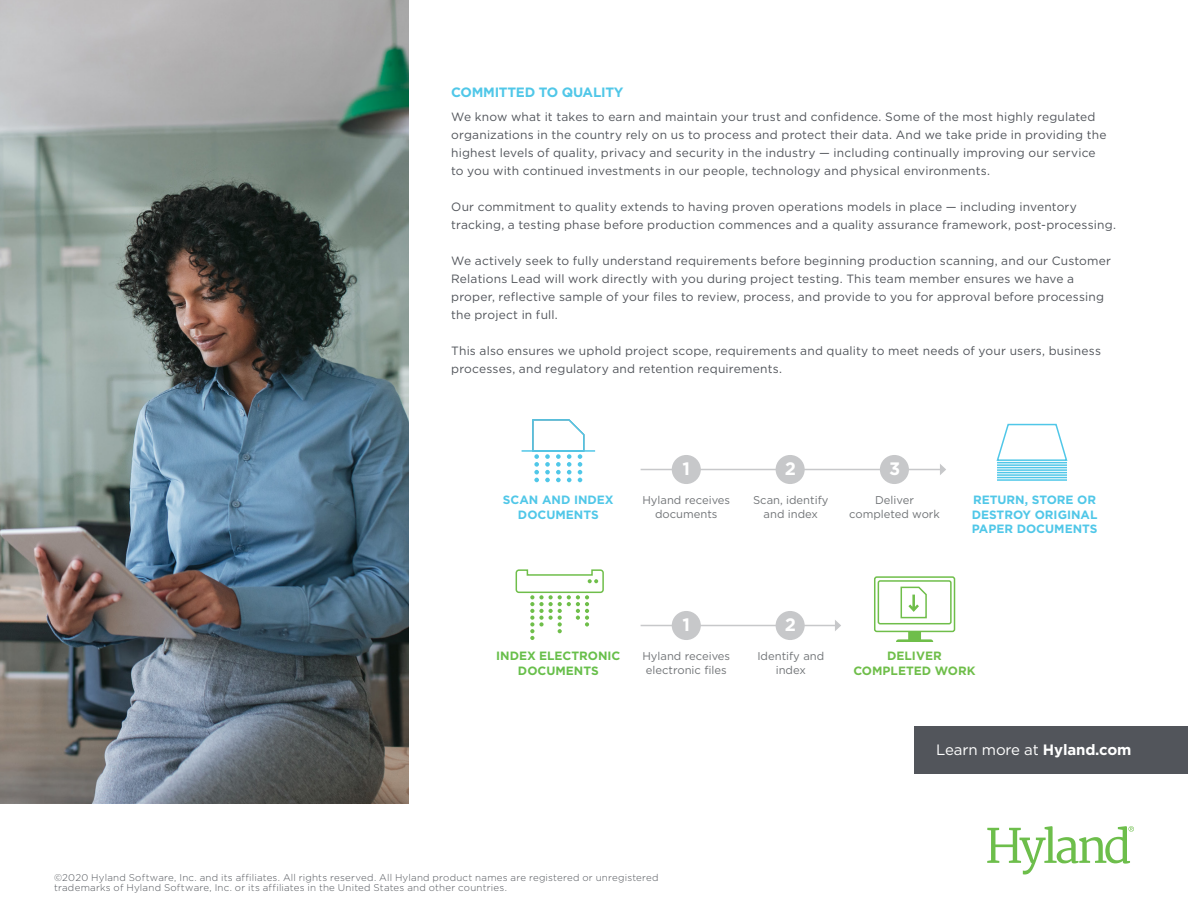
<style>
.page{position:relative;width:1188px;height:918px;background:#fff}
.page>*{position:absolute;margin:0;border:0;box-sizing:border-box;transform-origin:0 0}
.t1{font:700 18px "Gotham HTF";color:#fff}
.t2{font:15px "Gotham HTF";letter-spacing:-.01em;color:#fff}
.t3{font:700 13.5px "Gotham HTF";letter-spacing:-.02em;color:#50c7e8}
.t4{font:12px/18px "Gotham HTF";letter-spacing:.015em;color:#52555b}
.t5{font:700 12px/14.4px "Gotham HTF";color:#50c7e8;text-align:center}
.t6{font:700 12px/14.4px "Gotham HTF";color:#68bf4b;text-align:center}
.t7{font:700 12px/14.4px "Gotham HTF";color:#6fbe4a;text-align:center}
.t8{font:11.25px/13.5px "Gotham";color:#717477;text-align:center}
.t9{font:300 9.75px/10.5px "Gotham HTF";letter-spacing:.025em;color:#52555b}
.s1{font-weight:700}
</style>
<div class="page">
<div style="left:914px;top:726px;width:274px;height:48px;background:#52555b"></div>
<svg style="left:987px;top:826px;width:147px;height:48px"></svg>
<hr style="left:641px;top:469px;width:300px;height:1px;background:#c7c8ca">
<svg style="left:940px;top:464px;width:6px;height:11px"></svg>
<div style="left:672px;top:455px;width:29px;height:29px;background:#c7c8ca;border-radius:50%"></div>
<div style="left:776px;top:455px;width:29px;height:29px;background:#c7c8ca;border-radius:50%"></div>
<div style="left:880px;top:455px;width:29px;height:29px;background:#c7c8ca;border-radius:50%"></div>
<hr style="left:522px;top:450px;width:73px;height:2px;background:#50c7e8">
<svg style="left:531px;top:419px;width:54px;height:63px"></svg>
<svg style="left:996px;top:423px;width:72px;height:58px"></svg>
<hr style="left:641px;top:625px;width:195px;height:1px;background:#c7c8ca">
<svg style="left:835px;top:620px;width:6px;height:11px"></svg>
<div style="left:672px;top:611px;width:29px;height:29px;background:#c7c8ca;border-radius:50%"></div>
<div style="left:776px;top:611px;width:29px;height:29px;background:#c7c8ca;border-radius:50%"></div>
<svg style="left:896px;top:632px;width:37px;height:10px"></svg>
<svg style="left:875px;top:577px;width:80px;height:54px"></svg>
<div style="left:874px;top:576px;width:81px;height:56px;border:2px solid #6fbe4a;border-radius:2px"></div>
<div style="left:878px;top:581px;width:73px;height:43px;background:#fff;border-radius:2px"></div>
<div style="left:878px;top:580px;width:74px;height:44px;border:2px solid #6fbe4a;border-radius:2px"></div>
<svg style="left:900px;top:586px;width:27px;height:33px"></svg>
<svg style="left:515px;top:569px;width:89px;height:71px"></svg>
<img style="left:0;top:0;width:409px;height:804px">
<p class="t3" style="left:451px;top:85px;width:174px">COMMITTED TO QUALITY</p>
<p class="t4" style="left:451px;top:108px;width:657px">We know what it takes to earn and maintain your trust and confidence. Some of the most highly regulated organizations in the country rely on us to process and protect their data. And we take pride in providing the highest levels of quality, privacy and security in the industry — including continually improving our service to you with continued investments in our people, technology and physical environments.</p>
<p class="t4" style="left:451px;top:198px;width:666px">Our commitment to quality extends to having proven operations models in place — including inventory tracking, a testing phase before production commences and a quality assurance framework, post-processing.</p>
<p class="t4" style="left:451px;top:252px;width:661px">We actively seek to fully understand requirements before beginning production scanning, and our Customer Relations Lead will work directly with you during project testing. This team member ensures we have a proper, reflective sample of your files to review, process, and provide to you for approval before processing the project in full.</p>
<p class="t4" style="left:451px;top:342px;width:651px">This also ensures we uphold project scope, requirements and quality to meet needs of your users, business processes, and regulatory and retention requirements.</p>
<h1 class="t1" style="left:682px;top:459px;width:9px">1</h1>
<h1 class="t1" style="left:785px;top:459px;width:13px">2</h1>
<h1 class="t1" style="left:889px;top:459px;width:13px">3</h1>
<p class="t8" style="left:849px;top:493px;width:92px">Deliver completed work</p>
<p class="t5" style="left:972px;top:492px;width:127px;text-align:justify">RETURN, STORE OR DESTROY ORIGINAL PAPER DOCUMENTS</p>
<p class="t5" style="left:503px;top:492px;width:112px">SCAN AND INDEX<br>DOCUMENTS</p>
<p class="t8" style="left:642px;top:493px;width:89px">Hyland receives documents</p>
<p class="t8" style="left:753px;top:493px;width:77px">Scan, identify and index</p>
<h1 class="t1" style="left:682px;top:615px;width:9px">1</h1>
<h1 class="t1" style="left:785px;top:615px;width:13px">2</h1>
<p class="t6" style="left:496px;top:648px;width:126px">INDEX ELECTRONIC<br>DOCUMENTS</p>
<p class="t8" style="left:642px;top:649px;width:89px">Hyland receives electronic files</p>
<p class="t8" style="left:757px;top:649px;width:68px">Identify and index</p>
<p class="t7" style="left:853px;top:648px;width:124px">DELIVER<br>COMPLETED WORK</p>
<p class="t2" style="left:936px;top:742px;width:197px">Learn more at <span class="s1">Hyland.com</span></p>
<p class="t9" style="left:54px;top:872px;width:606px">©2020 Hyland Software, Inc. and its affiliates. All rights reserved. All Hyland product names are registered or unregistered trademarks of Hyland Software, Inc. or its affiliates in the United States and other countries.</p>
</div>
